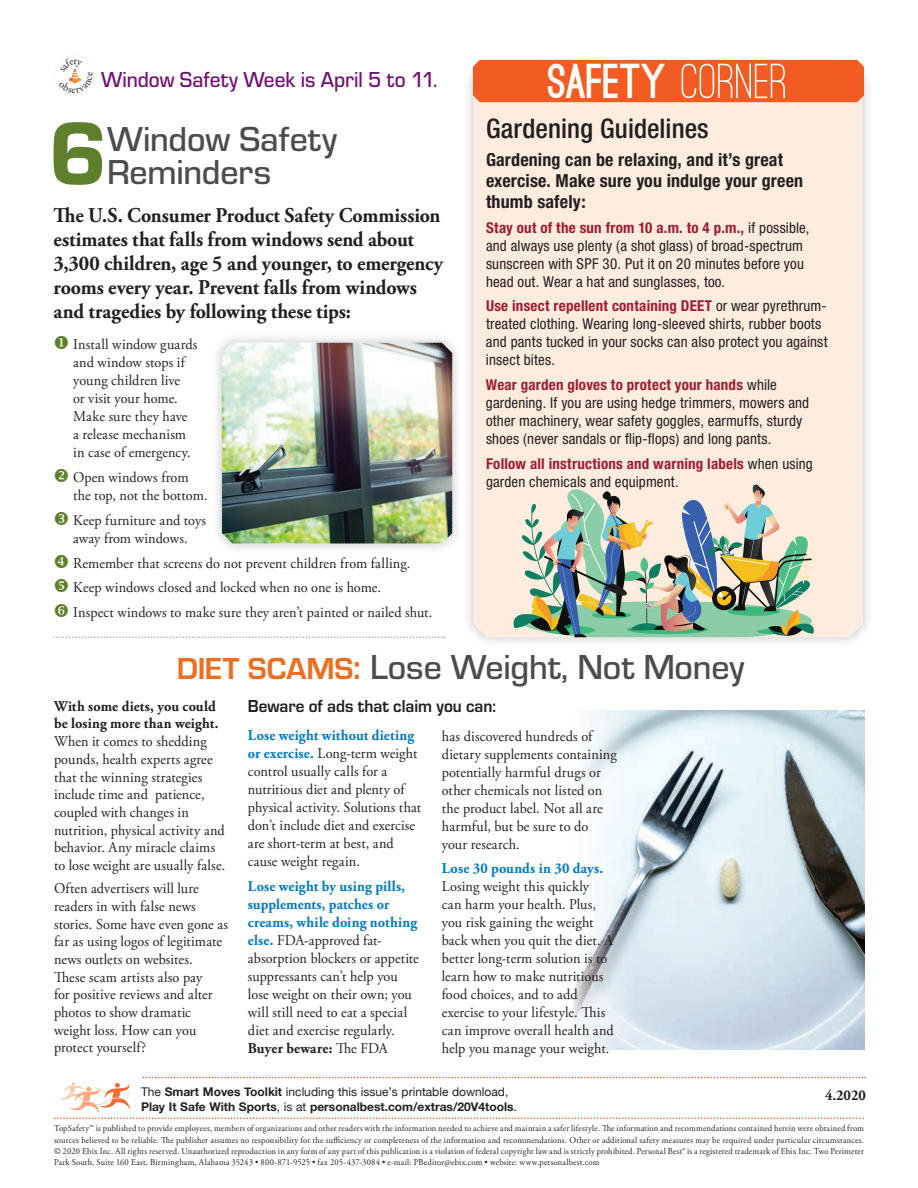
<style>
.page{position:relative;width:918px;height:1188px;background:#fff}
.page>*{position:absolute;margin:0;border:0;box-sizing:border-box;transform-origin:0 0}
.t1{font:92.55px "Eurostile T Heav";color:#5e802c}
.t2{font:900 46.5px "Ostrich Sans";letter-spacing:-.01em;color:#fff}
.t3{font:500 36px/33px "Eurostile T";letter-spacing:-.005em;color:#4b4c4d}
.t4{font:500 condensed 27px "Helvetica Neue";color:#231f20}
.t5{font:500 22.5px "Eurostile T";color:#711271;scale:.95 1}
.t6{font:700 21px/24px "Adobe Garamond Pro";letter-spacing:-.005em;color:#231f20;scale:.95 1}
.t7{font:700 condensed 18px/21px "Helvetica Neue";letter-spacing:.01em;color:#231f20}
.t8{font:700 18px "Eurostile T";color:#231f20;scale:.95 1}
.t9{font:15px/18px "Adobe Garamond Pro";letter-spacing:.005em;color:#231f20;scale:.95 1}
.t10{font:condensed 15px/18px "Helvetica Neue";letter-spacing:.01em;color:#231f20}
.t11{font:700 condensed 15px/18px "Helvetica Neue";letter-spacing:.015em;color:#9f1c32}
.t12{font:700 15px "Adobe Garamond Pro";color:#231f20;scale:.95 1}
.t13{font:700 12px/15px "Helvetica Neue";color:#231f20}
.t14{font:9px/11.2px "Adobe Garamond Pro";letter-spacing:.025em;color:#231f20;text-align:justify;scale:.95 1}
.s1{color:#5e802c}
.s2{font-weight:500;font-size:51px}
.s3{font-weight:700;color:#9f1c32}
.s4{font-weight:400;color:#231f20}
.s5{font-weight:700;font-size:31.5px;color:#ec6e20}
.s6{font-weight:700;color:#ec6e20}
.s7{font-weight:700}
.s8{font-weight:700;color:#0079c2}
.s9{font-weight:400}
</style>
<div class="page">
<img style="left:573px;top:711px;width:292px;height:338px">
<svg style="left:54px;top:637px;width:391px;height:1px"></svg>
<img style="left:220px;top:341px;width:234px;height:204px">
<svg style="left:472px;top:76px;width:392px;height:563px;background:#ece1d2"></svg>
<div style="left:473px;top:60px;width:391px;height:42px;background:#f25b21"></div>
<svg style="left:55px;top:1077px;width:811px;height:42px"></svg>
<svg style="left:54px;top:55px;width:41px;height:41px"></svg>
<p class="t5" style="left:101px;top:71px;width:356px">Window Safety Week is April 5 to 11.</p>
<h3 class="t1" style="left:48px;top:103px;width:60px">6</h3>
<h3 class="t3" style="left:107px;top:126px;width:231px">Window Safety<br>Reminders</h3>
<p class="t6" style="left:54px;top:205px;width:412px">The U.S. Consumer Product Safety Commission estimates that falls from windows send about 3,300 children, age 5 and younger, to emergency rooms every year. Prevent falls from windows and tragedies by following these tips:</p>
<p class="t9" style="left:73px;top:337px;width:132px">Install window guards and window stops if young children live<br>or visit your home.<br>Make sure they have<br>a release mechanism in case of emergency.</p>
<p class="t9" style="left:73px;top:470px;width:143px">Open windows from the top, not the bottom.</p>
<p class="t9" style="left:54px;top:512px;width:162px;text-align:center"><span class="s1">✓</span> Keep furniture and toys away from windows.</p>
<p class="t9" style="left:54px;top:555px;width:377px"><span class="s1">✔</span> Remember that screens do not prevent children from falling.</p>
<p class="t9" style="left:73px;top:580px;width:326px">Keep windows closed and locked when no one is home.</p>
<p class="t9" style="left:73px;top:605px;width:379px">Inspect windows to make sure they aren’t painted or nailed shut.</p>
<h2 class="t2" style="left:548px;top:63px;width:241px">SAFETY <span class="s2">CORNER</span></h2>
<h3 class="t4" style="left:486px;top:119px;width:224px">Gardening Guidelines</h3>
<p class="t7" style="left:486px;top:151px;width:319px">Gardening can be relaxing, and it’s great exercise. Make sure you indulge your green thumb safely:</p>
<p class="t10" style="left:486px;top:220px;width:325px"><span class="s3">Stay out of the sun from 10 a.m. to 4 p.m.,</span> if possible, and always use plenty (a shot glass) of broad-spectrum sunscreen with SPF 30. Put it on 20 minutes before you head out. Wear a hat and sunglasses, too.</p>
<p class="t10" style="left:486px;top:298px;width:343px"><span class="s3">Use insect repellent containing DEET</span> or wear pyrethrum&shy;treated clothing. Wearing long-sleeved shirts, rubber boots and pants tucked in your socks can also protect you against insect bites.</p>
<p class="t10" style="left:486px;top:377px;width:325px"><span class="s3">Wear garden gloves to protect your hands</span> while gardening. If you are using hedge trimmers, mowers and other machinery, wear safety goggles, earmuffs, sturdy shoes (never sandals or flip-flops) and long pants.</p>
<p class="t11" style="left:486px;top:456px;width:328px">Follow all instructions and warning labels <span class="s4">when using garden chemicals and equipment.</span></p>
<h2 class="t3" style="left:177px;top:654px;width:569px"><span class="s5">DIET SCAMS</span><span class="s6">:</span> Lose Weight, Not Money</h2>
<p class="t9" style="left:54px;top:698px;width:182px"><span class="s7">With some diets, you could be losing more than weight.<br></span>When it comes to shedding pounds, health experts agree that the winning strategies include time and patience, coupled with changes in nutrition, physical activity and behavior. Any miracle claims to lose weight are usually false.</p>
<p class="t9" style="left:54px;top:881px;width:185px">Often advertisers will lure readers in with false news stories. Some have even gone as far as using logos of legitimate news outlets on websites.<br>These scam artists also pay<br>for positive reviews and alter photos to show dramatic weight loss. How can you protect yourself?</p>
<h3 class="t8" style="left:248px;top:695px;width:263px">Beware of ads that claim you can:</h3>
<p class="t9" style="left:248px;top:727px;width:184px"><span class="s8">Lose weight without dieting or exercise.</span> Long-term weight control usually calls for a nutritious diet and plenty of physical activity. Solutions that don’t include diet and exercise are short-term at best, and cause weight regain.</p>
<p class="t9" style="left:248px;top:878px;width:182px"><span class="s8">Lose weight by using pills, supplements, patches or creams, while doing nothing else.</span> FDA-approved fat&shy;absorption blockers or appetite suppressants can’t help you lose weight on their own; you will still need to eat a special diet and exercise regularly.<br><span class="s7">Buyer beware:</span> The FDA</p>
<p class="t9" style="left:442px;top:728px;width:186px">has discovered hundreds of dietary supplements containing potentially harmful drugs or other chemicals not listed on the product label. Not all are harmful, but be sure to do your research.</p>
<p class="t9" style="left:442px;top:861px;width:182px"><span class="s8">Lose 30 pounds in 30 days.<br></span>Losing weight this quickly<br>can harm your health. Plus, you risk gaining the weight back when you quit the diet. A better long-term solution is to learn how to make nutritious food choices, and to add exercise to your lifestyle. This can improve overall health and help you manage your weight.</p>
<p class="t13" style="left:141px;top:1084px;width:377px"><span class="s9">The</span> Smart Moves Toolkit <span class="s9">including this issue’s printable download,<br></span>Play It Safe With Sports<span class="s9">, is at</span> personalbest.com/extras/20V4tools<span class="s9">.</span></p>
<p class="t12" style="left:825px;top:1089px;width:44px">4.2020</p>
<p class="t14" style="left:54px;top:1124px;width:854px">TopSafety™ is published to provide employees, members of organizations and other readers with the information needed to achieve and maintain a safer lifestyle. The information and recommendations contained herein were obtained from sources believed to be reliable. The publisher assumes no responsibility for the sufficiency or completeness of the information and recommendations. Other or additional safety measures may be required under particular circumstances. © 2020 Ebix Inc. All rights reserved. Unauthorized reproduction in any form of any part of this publication is a violation of federal copyright law and is strictly prohibited. Personal Best® is a registered trademark of Ebix Inc. Two Perimeter Park South, Suite 160 East, Birmingham, Alabama 35243 • 800-871-9525 • fax 205-437-3084 • e-mail: PBeditor@ebix.com • website: www.personalbest.com</p>
</div>
